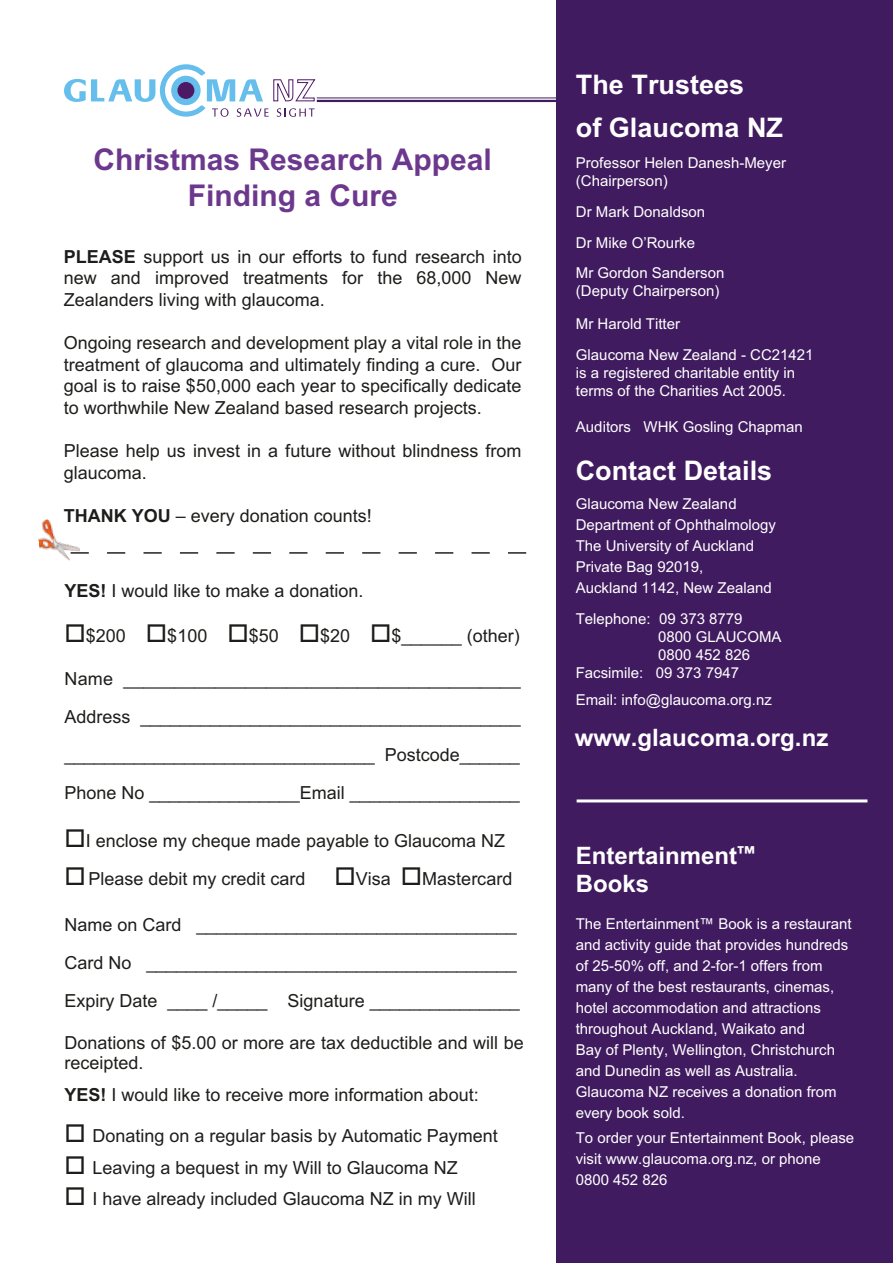
<style>
.page{position:relative;width:893px;height:1263px;background:#fff}
.page>*{position:absolute;margin:0;border:0;box-sizing:border-box;transform-origin:0 0}
.t1{font:700 30px/36px "Arial";color:#6c388d;text-align:center}
.t2{font:700 27px/42.8px "Arial";color:#fff}
.t3{font:700 24px/28.8px "Arial";color:#fff}
.t4{font:18px/21.6px "Arial";color:#1d1d1b;text-align:justify}
.t5{font:15px/21px "Arial";color:#fff}
.s1{font-weight:700}
</style>
<div class="page">
<svg style="left:64px;top:64px;width:251px;height:53px"></svg>
<div style="left:556px;top:0;width:337px;height:1263px;background:#411b60"></div>
<hr style="left:317px;top:98px;width:576px;height:1px;background:#411b60">
<hr style="left:317px;top:100px;width:576px;height:2px;background:#411b60">
<svg style="left:80px;top:552px;width:446px;height:2px"></svg>
<img style="left:38px;top:519px;width:42px;height:42px">
<hr style="left:577px;top:799px;width:290px;height:3px;background:#fff">
<h1 class="t1" style="left:93px;top:141px;width:400px">Christmas Research Appeal<br>Finding a Cure</h1>
<p class="t4" style="left:64px;top:246px;width:459px"><span class="s1">PLEASE</span> support us in our efforts to fund research into new and improved treatments for the 68,000 New Zealanders living with glaucoma.</p>
<p class="t4" style="left:64px;top:332px;width:459px">Ongoing research and development play a vital role in the treatment of glaucoma and ultimately finding a cure. Our goal is to raise $50,000 each year to specifically dedicate to worthwhile New Zealand based research projects.</p>
<p class="t4" style="left:64px;top:440px;width:459px">Please help us invest in a future without blindness from glaucoma.</p>
<p class="t4" style="left:64px;top:505px;width:310px"><span class="s1">THANK YOU</span> – every donation counts!</p>
<p class="t4" style="left:64px;top:580px;width:301px"><span class="s1">YES!</span> I would like to make a donation.</p>
<p class="t4" style="left:64px;top:625px;width:457px">□$200 □$100 □$50 □$20 □$______ (other)</p>
<p class="t4" style="left:64px;top:660px;width:458px;line-height:37.8px">Name _______________________________________ Address ______________________________________ _______________________________ Postcode______ Phone No _______________Email _________________</p>
<p class="t4" style="left:64px;top:830px;width:442px">□I enclose my cheque made payable to Glaucoma NZ</p>
<p class="t4" style="left:64px;top:867px;width:449px">□Please debit my credit card □Visa □Mastercard</p>
<p class="t4" style="left:64px;top:906px;width:457px;line-height:37.8px;text-align:left">Name on Card ________________________________<br>Card No _____________________________________<br>Expiry Date ____ /_____ Signature _______________</p>
<p class="t4" style="left:64px;top:1033px;width:461px;line-height:19.5px">Donations of $5.00 or more are tax deductible and will be receipted.</p>
<p class="t4" style="left:64px;top:1084px;width:416px"><span class="s1">YES!</span> I would like to receive more information about:</p>
<p class="t4" style="left:64px;top:1125px;width:435px">□ Donating on a regular basis by Automatic Payment</p>
<p class="t4" style="left:64px;top:1157px;width:395px">□ Leaving a bequest in my Will to Glaucoma NZ</p>
<p class="t4" style="left:64px;top:1188px;width:413px">□ I have already included Glaucoma NZ in my Will</p>
<h2 class="t2" style="left:576px;top:64px;width:209px">The Trustees<br>of Glaucoma NZ</h2>
<p class="t5" style="left:576px;top:154px;width:212px;line-height:18px">Professor Helen Danesh-Meyer (Chairperson)</p>
<p class="t5" style="left:576px;top:196px;width:150px;line-height:30.8px">Dr Mark Donaldson<br>Dr Mike O’Rourke<br>Mr Gordon Sanderson</p>
<p class="t5" style="left:576px;top:280px;width:145px">(Deputy Chairperson)</p>
<p class="t5" style="left:576px;top:309px;width:239px;line-height:30.8px">Mr Harold Titter<br>Glaucoma New Zealand - CC21421</p>
<p class="t5" style="left:576px;top:364px;width:221px;line-height:18px">is a registered charitable entity in terms of the Charities Act 2005.</p>
<p class="t5" style="left:576px;top:416px;width:228px">Auditors WHK Gosling Chapman</p>
<h2 class="t2" style="left:576px;top:449px;width:198px">Contact Details</h2>
<p class="t5" style="left:576px;top:494px;width:202px">Glaucoma New Zealand<br>Department of Ophthalmology<br>The University of Auckland<br>Private Bag 92019,<br>Auckland 1142, New Zealand</p>
<p class="t5" style="left:576px;top:608px;width:168px">Telephone: 09 373 8779</p>
<p class="t5" style="left:658px;top:626px;width:125px">0800 GLAUCOMA</p>
<p class="t5" style="left:658px;top:644px;width:93px">0800 452 826</p>
<p class="t5" style="left:576px;top:662px;width:165px">Facsimile: 09 373 7947</p>
<p class="t5" style="left:576px;top:689px;width:198px">Email: info@glaucoma.org.nz</p>
<h3 class="t3" style="left:575px;top:723px;width:255px">www.glaucoma.org.nz</h3>
<h3 class="t3" style="left:576px;top:841px;width:181px">Entertainment<sup>™<br></sup>Books</h3>
<p class="t5" style="left:576px;top:913px;width:277px">The Entertainment™ Book is a restaurant and activity guide that provides hundreds of 25-50% off, and 2-for-1 offers from many of the best restaurants, cinemas, hotel accommodation and attractions throughout Auckland, Waikato and<br>Bay of Plenty, Wellington, Christchurch and Dunedin as well as Australia.<br>Glaucoma NZ receives a donation from every book sold.</p>
<p class="t5" style="left:576px;top:1127px;width:280px">To order your Entertainment Book, please visit www.glaucoma.org.nz, or phone<br>0800 452 826</p>
</div>
